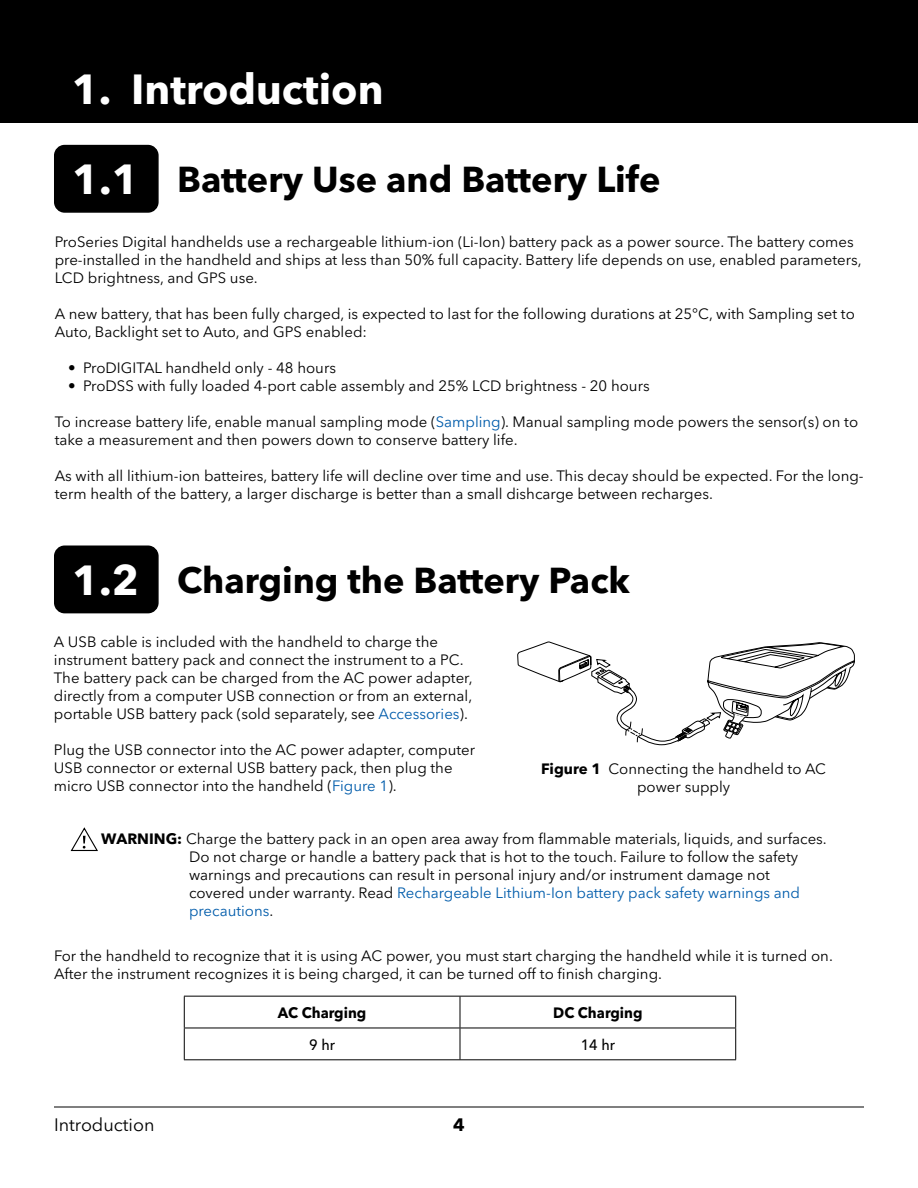
<style>
.page{position:relative;width:918px;height:1188px;background:#fff}
.page>*{position:absolute;margin:0;border:0;box-sizing:border-box;transform-origin:0 0}
.t1{font:700 42px "Avenir Next LT Pro";color:#fff}
.t2{font:700 36px "Avenir Next LT Pro";color:#000}
.t3{font:18px "Avenir Next LT Pro";color:#000}
.t4{font:700 18px "Avenir Next LT Pro";color:#000}
.t5{font:15px/18px "Avenir Next LT Pro";color:#000}
.t6{font:700 15px "Avenir Next LT Pro";color:#000;scale:.96 1}
.t7{font:500 15px "Avenir Next LT Pro";color:#000;scale:.96 1}
.s1{color:#005cab}
.s2{font-weight:700}
</style>
<div class="page">
<hr style="left:54px;top:1107px;width:810px;height:1px;background:#000">
<div style="left:0;top:0;width:918px;height:122px;background:#000"></div>
<div style="left:55px;top:146px;width:103px;height:66px;background:#000;border-radius:10px"></div>
<div style="left:54px;top:145px;width:105px;height:68px;border:2px solid #000;border-radius:10px"></div>
<div style="left:55px;top:546px;width:103px;height:67px;background:#000;border-radius:10px"></div>
<div style="left:54px;top:546px;width:105px;height:67px;border:2px solid #000;border-radius:10px"></div>
<svg style="left:71px;top:827px;width:27px;height:25px"></svg>
<svg style="left:518px;top:642px;width:337px;height:103px"></svg>
<hr style="left:184px;top:996px;width:276px;height:1px;background:#000">
<hr style="left:184px;top:997px;width:1px;height:31px;background:#000">
<hr style="left:460px;top:996px;width:276px;height:1px;background:#000">
<hr style="left:460px;top:997px;width:1px;height:31px;background:#000">
<hr style="left:735px;top:997px;width:1px;height:31px;background:#000">
<hr style="left:184px;top:1028px;width:276px;height:1px;background:#000">
<hr style="left:184px;top:1028px;width:1px;height:31px;background:#000">
<hr style="left:460px;top:1028px;width:276px;height:1px;background:#000">
<hr style="left:460px;top:1028px;width:1px;height:31px;background:#000">
<hr style="left:735px;top:1028px;width:1px;height:31px;background:#000">
<hr style="left:184px;top:1059px;width:276px;height:1px;background:#000">
<hr style="left:460px;top:1059px;width:276px;height:1px;background:#000">
<h1 class="t1" style="left:72px;top:63px;width:313px">1. Introduction</h1>
<h1 class="t1" style="left:72px;top:153px;width:68px">1.1</h1>
<h2 class="t2" style="left:177px;top:158px;width:485px">Battery Use and Battery Life</h2>
<p class="t5" style="left:55px;top:232px;width:809px">ProSeries Digital handhelds use a rechargeable lithium-ion (Li-Ion) battery pack as a power source. The battery comes pre-installed in the handheld and ships at less than 50% full capacity. Battery life depends on use, enabled parameters,<br>LCD brightness, and GPS use.</p>
<p class="t5" style="left:55px;top:304px;width:802px">A new battery, that has been fully charged, is expected to last for the following durations at 25°C, with Sampling set to<br>Auto, Backlight set to Auto, and GPS enabled:</p>
<p class="t5" style="left:68px;top:358px;width:269px">• ProDIGITAL handheld only - 48 hours</p>
<p class="t5" style="left:68px;top:376px;width:583px">• ProDSS with fully loaded 4-port cable assembly and 25% LCD brightness - 20 hours</p>
<p class="t5" style="left:55px;top:412px;width:805px">To increase battery life, enable manual sampling mode (<span class="s1">Sampling</span>). Manual sampling mode powers the sensor(s) on to take a measurement and then powers down to conserve battery life.</p>
<p class="t5" style="left:55px;top:466px;width:811px">As with all lithium-ion batteires, battery life will decline over time and use. This decay should be expected. For the long&shy;term health of the battery, a larger discharge is better than a small dishcarge between recharges.</p>
<h1 class="t1" style="left:72px;top:554px;width:68px">1.2</h1>
<h2 class="t2" style="left:177px;top:558px;width:454px">Charging the Battery Pack</h2>
<p class="t5" style="left:54px;top:633px;width:420px">A USB cable is included with the handheld to charge the instrument battery pack and connect the instrument to a PC.<br>The battery pack can be charged from the AC power adapter, directly from a computer USB connection or from an external, portable USB battery pack (sold separately, see <span class="s1">Accessories</span>).</p>
<p class="t5" style="left:54px;top:741px;width:423px">Plug the USB connector into the AC power adapter, computer<br>USB connector or external USB battery pack, then plug the micro USB connector into the handheld (<span class="s1">Figure 1</span>).</p>
<p class="t5" style="left:189px;top:830px;width:639px;text-indent:-88px"><span class="s2">WARNING:</span> Charge the battery pack in an open area away from flammable materials, liquids, and surfaces.<br>Do not charge or handle a battery pack that is hot to the touch. Failure to follow the safety warnings and precautions can result in personal injury and/or instrument damage not covered under warranty. Read <span class="s1">Rechargeable Lithium-Ion battery pack safety warnings and precautions</span>.</p>
<p class="t5" style="left:54px;top:946px;width:780px">For the handheld to recognize that it is using AC power, you must start charging the handheld while it is turned on.<br>After the instrument recognizes it is being charged, it can be turned off to finish charging.</p>
<p class="t5" style="left:541px;top:760px;width:286px;text-align:center"><span class="s2">Figure 1</span> Connecting the handheld to AC power supply</p>
<p class="t6" style="left:278px;top:1003px;width:94px">AC Charging</p>
<p class="t6" style="left:553px;top:1003px;width:95px">DC Charging</p>
<p class="t7" style="left:309px;top:1035px;width:28px">9 hr</p>
<p class="t7" style="left:581px;top:1035px;width:37px">14 hr</p>
<p class="t3" style="left:54px;top:1114px;width:102px">Introduction</p>
<p class="t4" style="left:453px;top:1114px;width:13px">4</p>
</div>
